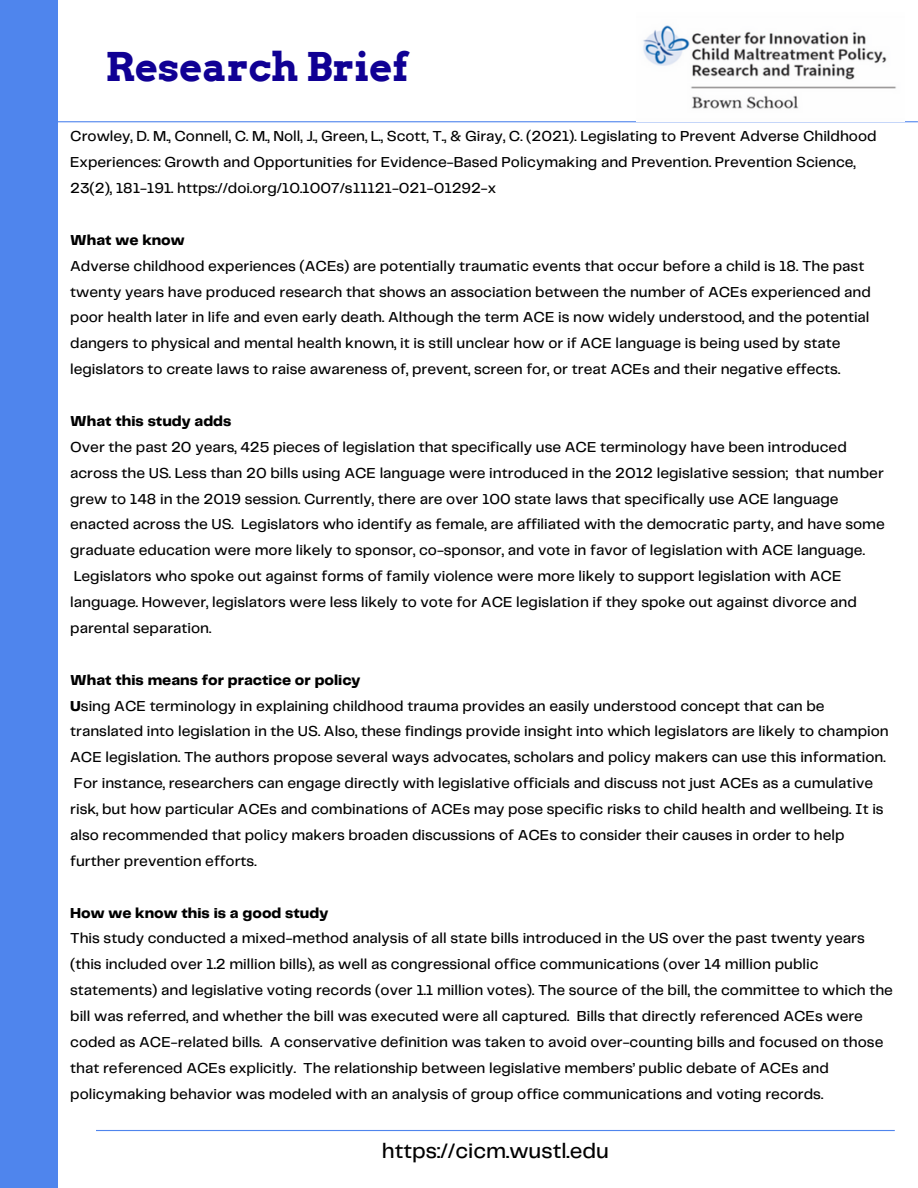
<style>
.page{position:relative;width:918px;height:1188px;background:#fff}
.page>*{position:absolute;margin:0;border:0;box-sizing:border-box;transform-origin:0 0}
.t1{font:700 39.6px "Arvo";color:#100094}
.t2{font:500 21.75px "Telegraf";color:#000}
.t3{font:500 15px/25.8px "Telegraf";color:#000}
.t4{font:800 15px "Telegraf";color:#000}
.s1{font-weight:800}
</style>
<div class="page">
<div style="left:0;top:0;width:58px;height:1188px;background:#4f85ed"></div>
<hr style="left:96px;top:1130px;width:799px;height:1px;background:#4f85ed">
<hr style="left:57px;top:121px;width:861px;height:1px;background:#4f85ed">
<img style="left:636px;top:25px;width:269px;height:97px">
<h1 class="t1" style="left:106px;top:43px;width:304px">Research Brief</h1>
<p class="t3" style="left:70px;top:124px;width:808px">Crowley, D. M., Connell, C. M., Noll, J., Green, L., Scott, T., &amp; Giray, C. (2021). Legislating to Prevent Adverse Childhood<br>Experiences: Growth and Opportunities for Evidence-Based Policymaking and Prevention. Prevention Science,<br>23(2), 181-191. https://doi.org/10.1007/s11121-021-01292-x</p>
<p class="t4" style="left:70px;top:233px;width:116px">What we know</p>
<p class="t3" style="left:70px;top:254px;width:802px">Adverse childhood experiences (ACEs) are potentially traumatic events that occur before a child is 18. The past twenty years have produced research that shows an association between the number of ACEs experienced and poor health later in life and even early death. Although the term ACE is now widely understood, and the potential dangers to physical and mental health known, it is still unclear how or if ACE language is being used by state legislators to create laws to raise awareness of, prevent, screen for, or treat ACEs and their negative effects.</p>
<p class="t4" style="left:70px;top:415px;width:163px">What this study adds</p>
<p class="t3" style="left:70px;top:435px;width:816px">Over the past 20 years, 425 pieces of legislation that specifically use ACE terminology have been introduced across the US. Less than 20 bills using ACE language were introduced in the 2012 legislative session; that number grew to 148 in the 2019 session. Currently, there are over 100 state laws that specifically use ACE language enacted across the US. Legislators who identify as female, are affiliated with the democratic party, and have some graduate education were more likely to sponsor, co-sponsor, and vote in favor of legislation with ACE language.<br>Legislators who spoke out against forms of family violence were more likely to support legislation with ACE language. However, legislators were less likely to vote for ACE legislation if they spoke out against divorce and parental separation.</p>
<p class="t3" style="left:70px;top:668px;width:820px"><span class="s1">What this means for practice or policy<br>U</span>sing ACE terminology in explaining childhood trauma provides an easily understood concept that can be translated into legislation in the US. Also, these findings provide insight into which legislators are likely to champion ACE legislation. The authors propose several ways advocates, scholars and policy makers can use this information.<br>For instance, researchers can engage directly with legislative officials and discuss not just ACEs as a cumulative risk, but how particular ACEs and combinations of ACEs may pose specific risks to child health and wellbeing. It is also recommended that policy makers broaden discussions of ACEs to consider their causes in order to help further prevention efforts.</p>
<p class="t4" style="left:70px;top:906px;width:260px">How we know this is a good study</p>
<p class="t3" style="left:70px;top:926px;width:824px">This study conducted a mixed-method analysis of all state bills introduced in the US over the past twenty years (this included over 1.2 million bills), as well as congressional office communications (over 14 million public statements) and legislative voting records (over 1.1 million votes). The source of the bill, the committee to which the bill was referred, and whether the bill was executed were all captured. Bills that directly referenced ACEs were coded as ACE-related bills. A conservative definition was taken to avoid over-counting bills and focused on those that referenced ACEs explicitly. The relationship between legislative members’ public debate of ACEs and policymaking behavior was modeled with an analysis of group office communications and voting records.</p>
<h2 class="t2" style="left:382px;top:1142px;width:229px">https://cicm.wustl.edu</h2>
</div>
